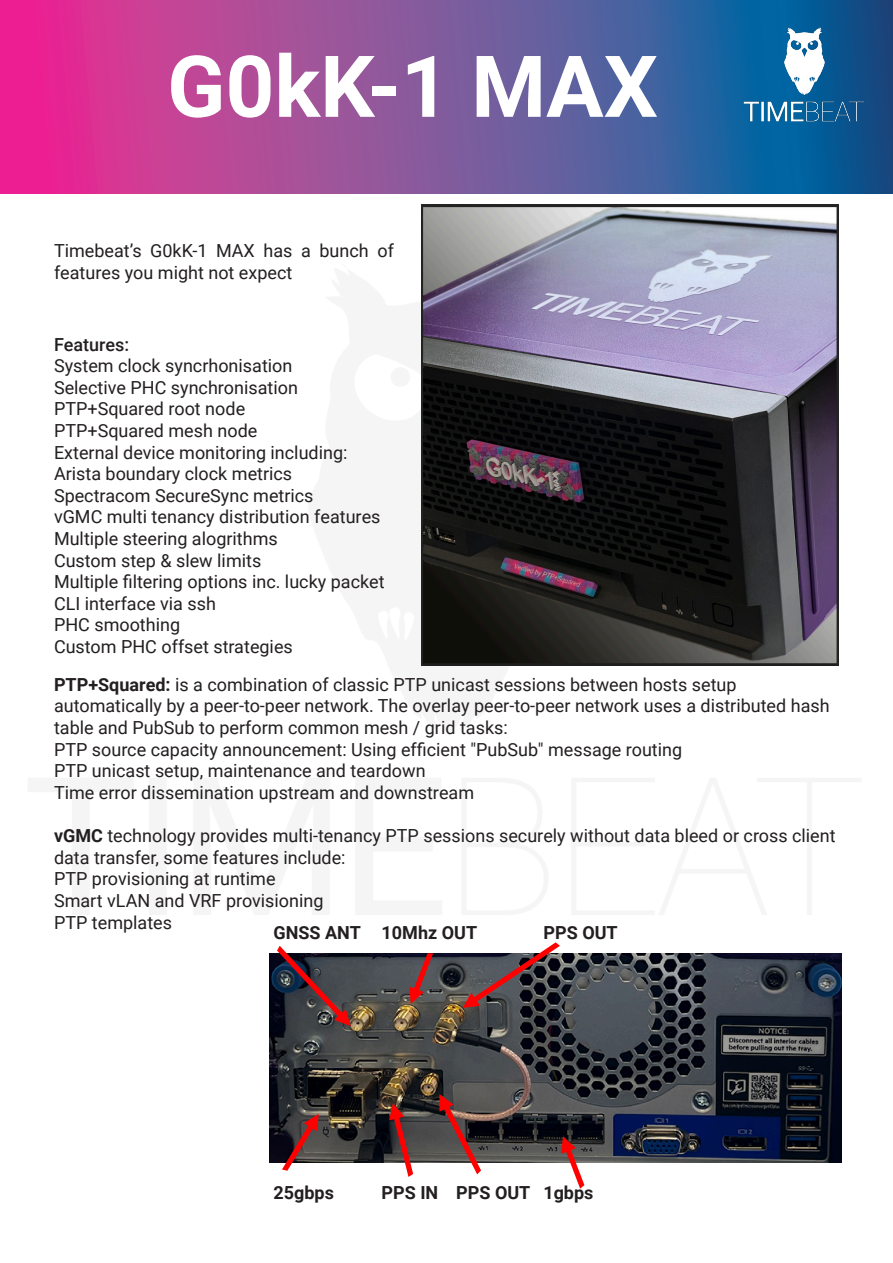
<style>
.page{position:relative;width:893px;height:1263px;background:#fff}
.page>*{position:absolute;margin:0;border:0;box-sizing:border-box;transform-origin:0 0}
.t1{font:700 85.5px "Roboto";color:#fff}
.t2{font:18px/21.6px "Roboto";color:#231f20}
.t3{font:700 18px "Roboto";color:#231f20}
.t4{font:500 18px "Roboto";color:#231f20}
.s1{font-weight:700}
</style>
<div class="page">
<svg style="left:0;top:0;width:893px;height:194px;background:#815099"></svg>
<img style="left:743px;top:28px;width:122px;height:101px">
<img style="left:422px;top:205px;width:417px;height:460px">
<img style="left:270px;top:954px;width:571px;height:208px">
<svg style="left:277px;top:946px;width:74px;height:80px;background:#58454c"></svg>
<svg style="left:409px;top:953px;width:24px;height:51px"></svg>
<svg style="left:463px;top:942px;width:97px;height:66px"></svg>
<svg style="left:389px;top:1103px;width:24px;height:74px;background:#8a4c4c"></svg>
<svg style="left:439px;top:1094px;width:42px;height:80px;background:#7f5655"></svg>
<svg style="left:282px;top:1114px;width:37px;height:57px;background:#764648"></svg>
<svg style="left:561px;top:1136px;width:23px;height:52px"></svg>
<p class="t1" style="left:167px;top:27px;width:492px">G0kK-1 MAX</p>
<p class="t2" style="left:54px;top:239px;width:341px">Timebeat’s G0kK-1 MAX has a bunch of features you might not expect</p>
<p class="t4" style="left:54px;top:332px;width:77px">Features:</p>
<p class="t2" style="left:54px;top:354px;width:240px">System clock syncrhonisation</p>
<p class="t2" style="left:54px;top:376px;width:245px">Selective PHC synchronisation</p>
<p class="t2" style="left:54px;top:397px;width:193px">PTP+Squared root node</p>
<p class="t2" style="left:54px;top:419px;width:205px">PTP+Squared mesh node</p>
<p class="t2" style="left:54px;top:441px;width:295px">External device monitoring including:<br>Arista boundary clock metrics</p>
<p class="t2" style="left:54px;top:484px;width:261px">Spectracom SecureSync metrics</p>
<p class="t2" style="left:54px;top:505px;width:328px">vGMC multi tenancy distribution features</p>
<p class="t2" style="left:54px;top:527px;width:225px">Multiple steering alogrithms</p>
<p class="t2" style="left:54px;top:549px;width:209px">Custom step &amp; slew limits</p>
<p class="t2" style="left:54px;top:570px;width:332px">Multiple filtering options inc. lucky packet</p>
<p class="t2" style="left:54px;top:592px;width:163px">CLI interface via ssh</p>
<p class="t2" style="left:54px;top:613px;width:128px">PHC smoothing</p>
<p class="t2" style="left:54px;top:635px;width:240px">Custom PHC offset strategies</p>
<p class="t2" style="left:54px;top:673px;width:777px"><span class="s1">PTP+Squared:</span> is a combination of classic PTP unicast sessions between hosts setup automatically by a peer-to-peer network. The overlay peer-to-peer network uses a distributed hash table and PubSub to perform common mesh / grid tasks:</p>
<p class="t2" style="left:54px;top:738px;width:630px">PTP source capacity announcement: Using efficient "PubSub" message routing</p>
<p class="t2" style="left:54px;top:759px;width:373px">PTP unicast setup, maintenance and teardown</p>
<p class="t2" style="left:54px;top:781px;width:422px">Time error dissemination upstream and downstream</p>
<p class="t2" style="left:54px;top:824px;width:783px"><span class="s1">vGMC</span> technology provides multi-tenancy PTP sessions securely without data bleed or cross client data transfer, some features include:</p>
<p class="t2" style="left:54px;top:867px;width:223px">PTP provisioning at runtime</p>
<p class="t2" style="left:54px;top:889px;width:271px">Smart vLAN and VRF provisioning</p>
<p class="t2" style="left:54px;top:911px;width:120px">PTP templates</p>
<p class="t3" style="left:274px;top:920px;width:205px">GNSS ANT 10Mhz OUT</p>
<p class="t3" style="left:544px;top:920px;width:76px">PPS OUT</p>
<p class="t3" style="left:274px;top:1180px;width:62px">25gbps</p>
<p class="t3" style="left:382px;top:1180px;width:213px">PPS IN PPS OUT 1gbps</p>
</div>
